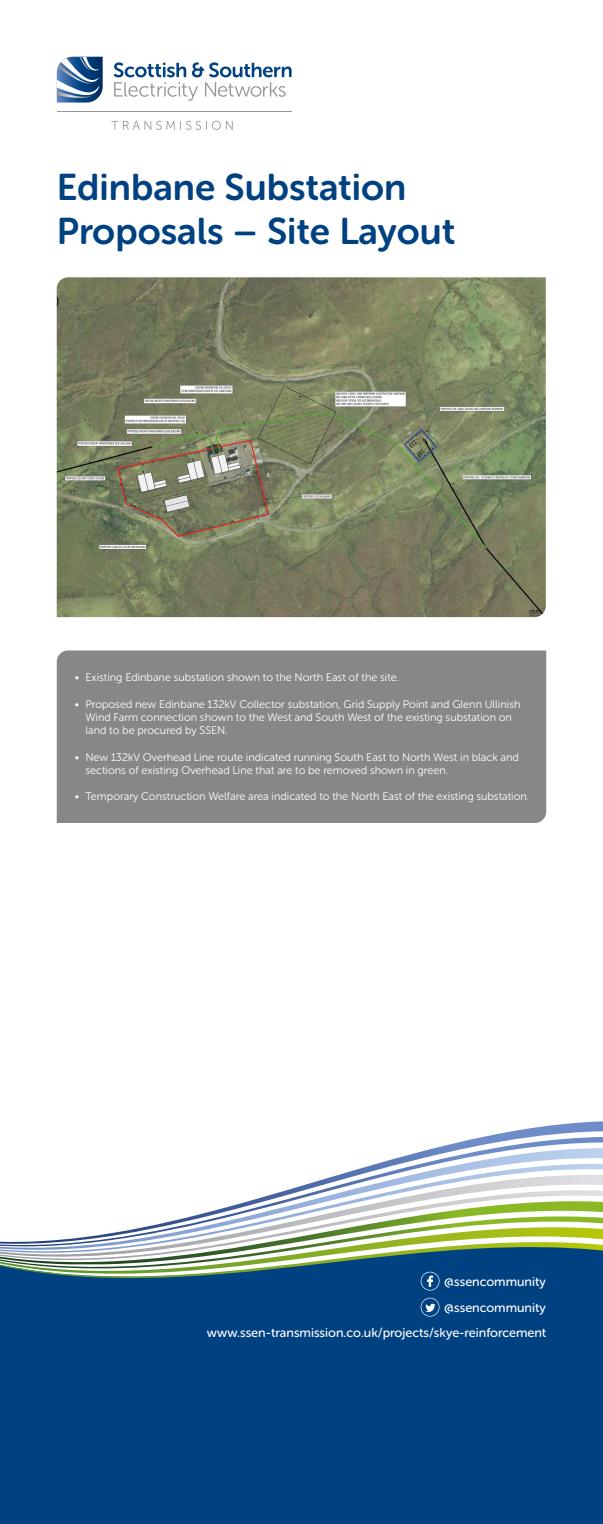
<style>
.page{position:relative;width:603px;height:1524px;background:#fff}
.page>*{position:absolute;margin:0;border:0;box-sizing:border-box;transform-origin:0 0}
.t1{font:37px/44.4px "Museo Sans Rounded 700";color:#004182}
.t2{font:12.7px "Museo Sans Rounded 500";color:#fff}
.t3{font:11px/13.2px "Museo Sans Rounded 300";color:#fff}
</style>
<div class="page">
<div style="left:0;top:1290px;width:602px;height:234px;background:#004182"></div>
<svg style="left:435px;top:1127px;width:105px;height:21px"></svg>
<svg style="left:380px;top:1148px;width:222px;height:15px"></svg>
<svg style="left:338px;top:1163px;width:264px;height:12px"></svg>
<svg style="left:301px;top:1175px;width:301px;height:11px"></svg>
<svg style="left:57px;top:57px;width:46px;height:46px"></svg>
<svg style="left:114px;top:62px;width:177px;height:39px"></svg>
<hr style="left:57px;top:111px;width:234px;height:1px;background:#94969a">
<svg style="left:111px;top:121px;width:121px;height:9px"></svg>
<div style="left:57px;top:650px;width:489px;height:173px;background:#878787"></div>
<img style="left:57px;top:277px;width:488px;height:340px">
<svg style="left:420px;top:1297px;width:19px;height:19px"></svg>
<svg style="left:0;top:1186px;width:602px;height:104px"></svg>
<h1 class="t1" style="left:57px;top:165px;width:399px">Edinbane Substation<br>Proposals – Site Layout</h1>
<p class="t3" style="left:75px;top:671px;width:326px">• Existing Edinbane substation shown to the North East of the site.</p>
<p class="t3" style="left:85px;top:697px;width:436px;text-indent:-11px">• Proposed new Edinbane 132kV Collector substation, Grid Supply Point and Glenn Ullinish<br>Wind Farm connection shown to the West and South West of the existing substation on land to be procured by SSEN.</p>
<p class="t3" style="left:85px;top:750px;width:435px;text-indent:-11px">• New 132kV Overhead Line route indicated running South East to North West in black and sections of existing Overhead Line that are to be removed shown in green.</p>
<p class="t3" style="left:75px;top:790px;width:456px">• Temporary Construction Welfare area indicated to the North East of the existing substation.</p>
<p class="t2" style="left:444px;top:1274px;width:103px">@ssencommunity</p>
<p class="t2" style="left:207px;top:1325px;width:340px">www.ssen-transmission.co.uk/projects/skye-reinforcement</p>
<p class="t2" style="left:444px;top:1300px;width:103px">@ssencommunity</p>
</div>
